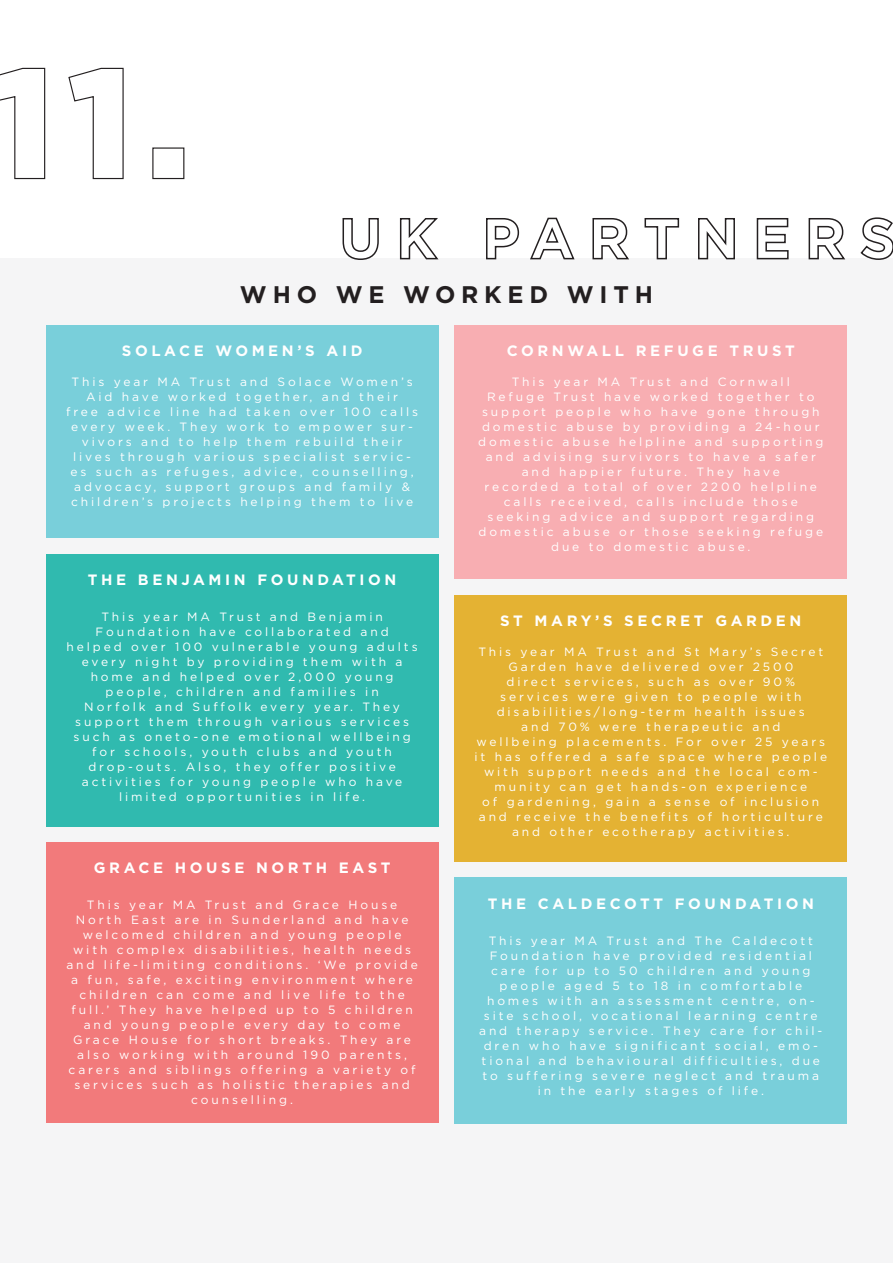
<style>
.page{position:relative;width:893px;height:1263px;background:#fff}
.page>*{position:absolute;margin:0;border:0;box-sizing:border-box;transform-origin:0 0}
.t1{font:700 24px "Gotham";letter-spacing:.24em;color:#231f20}
.t2{font:700 15px "Gotham";letter-spacing:.24em;color:#fff}
.t3{font:12px/15px "Gotham";letter-spacing:.24em;color:#fff;text-align:center}
</style>
<div class="page">
<div style="left:0;top:258px;width:893px;height:1005px;background:#f5f5f6"></div>
<svg style="left:342px;top:218px;width:37px;height:42px"></svg>
<svg style="left:399px;top:218px;width:40px;height:42px"></svg>
<svg style="left:486px;top:218px;width:34px;height:42px"></svg>
<svg style="left:530px;top:217px;width:45px;height:43px"></svg>
<svg style="left:592px;top:218px;width:37px;height:42px"></svg>
<svg style="left:644px;top:218px;width:36px;height:42px"></svg>
<svg style="left:698px;top:218px;width:37px;height:42px"></svg>
<svg style="left:756px;top:218px;width:33px;height:42px"></svg>
<svg style="left:808px;top:218px;width:38px;height:42px"></svg>
<svg style="left:860px;top:217px;width:33px;height:43px"></svg>
<div style="left:46px;top:325px;width:392px;height:213px;background:#79cfda"></div>
<div style="left:46px;top:554px;width:392px;height:272px;background:#30baaf"></div>
<div style="left:455px;top:325px;width:392px;height:254px;background:#f8aeb2"></div>
<div style="left:455px;top:595px;width:392px;height:267px;background:#e4b233"></div>
<div style="left:46px;top:842px;width:392px;height:281px;background:#f27a7b"></div>
<div style="left:455px;top:877px;width:392px;height:246px;background:#79cfda"></div>
<svg style="left:0;top:67px;width:46px;height:113px"></svg>
<svg style="left:68px;top:67px;width:56px;height:113px"></svg>
<div style="left:152px;top:147px;width:32px;height:32px;border:1px solid #231f20"></div>
<h1 class="t1" style="left:240px;top:281px;width:414px">WHO WE WORKED WITH</h1>
<p class="t2" style="left:122px;top:342px;width:242px">SOLACE WOMEN’S AID</p>
<p class="t3" style="left:66px;top:374px;width:354px">This year MA Trust and Solace Women’s Aid have worked together, and their<br>free advice line had taken over 100 calls every week. They work to empower sur&shy;vivors and to help them rebuild their lives through various specialist servic&shy;es such as refuges, advice, counselling, advocacy, support groups and family &amp; children’s projects helping them to live</p>
<p class="t2" style="left:88px;top:571px;width:310px">THE BENJAMIN FOUNDATION</p>
<p class="t3" style="left:67px;top:609px;width:352px">This year MA Trust and Benjamin Foundation have collaborated and helped over 100 vulnerable young adults every night by providing them with a home and helped over 2,000 young people, children and families in<br>Norfolk and Suffolk every year. They support them through various services such as oneto-one emotional wellbeing for schools, youth clubs and youth drop-outs. Also, they offer positive activities for young people who have limited opportunities in life.</p>
<p class="t2" style="left:507px;top:342px;width:289px">CORNWALL REFUGE TRUST</p>
<p class="t3" style="left:478px;top:374px;width:347px">This year MA Trust and Cornwall<br>Refuge Trust have worked together to support people who have gone through domestic abuse by providing a 24-hour domestic abuse helpline and supporting and advising survivors to have a safer and happier future. They have<br>recorded a total of over 2200 helpline calls received, calls include those seeking advice and support regarding domestic abuse or those seeking refuge due to domestic abuse.</p>
<p class="t2" style="left:500px;top:612px;width:303px">ST MARY’S SECRET GARDEN</p>
<p class="t3" style="left:475px;top:644px;width:354px">This year MA Trust and St Mary’s Secret Garden have delivered over 2500<br>direct services, such as over 90% services were given to people with disabilities/long-term health issues<br>and 70% were therapeutic and<br>wellbeing placements. For over 25 years it has offered a safe space where people with support needs and the local com&shy;munity can get hands-on experience<br>of gardening, gain a sense of inclusion and receive the benefits of horticulture and other ecotherapy activities.</p>
<p class="t2" style="left:94px;top:859px;width:298px">GRACE HOUSE NORTH EAST</p>
<p class="t3" style="left:66px;top:897px;width:353px">This year MA Trust and Grace House North East are in Sunderland and have welcomed children and young people with complex disabilities, health needs and life-limiting conditions. ‘We provide a fun, safe, exciting environment where children can come and live life to the full.’ They have helped up to 5 children and young people every day to come Grace House for short breaks. They are also working with around 190 parents, carers and siblings offering a variety of services such as holistic therapies and counselling.</p>
<p class="t2" style="left:488px;top:895px;width:328px">THE CALDECOTT FOUNDATION</p>
<p class="t3" style="left:479px;top:933px;width:345px">This year MA Trust and The Caldecott Foundation have provided residential care for up to 50 children and young people aged 5 to 18 in comfortable homes with an assessment centre, on&shy;site school, vocational learning centre and therapy service. They care for chil&shy;dren who have significant social, emo&shy;tional and behavioural difficulties, due to suffering severe neglect and trauma in the early stages of life.</p>
</div>
